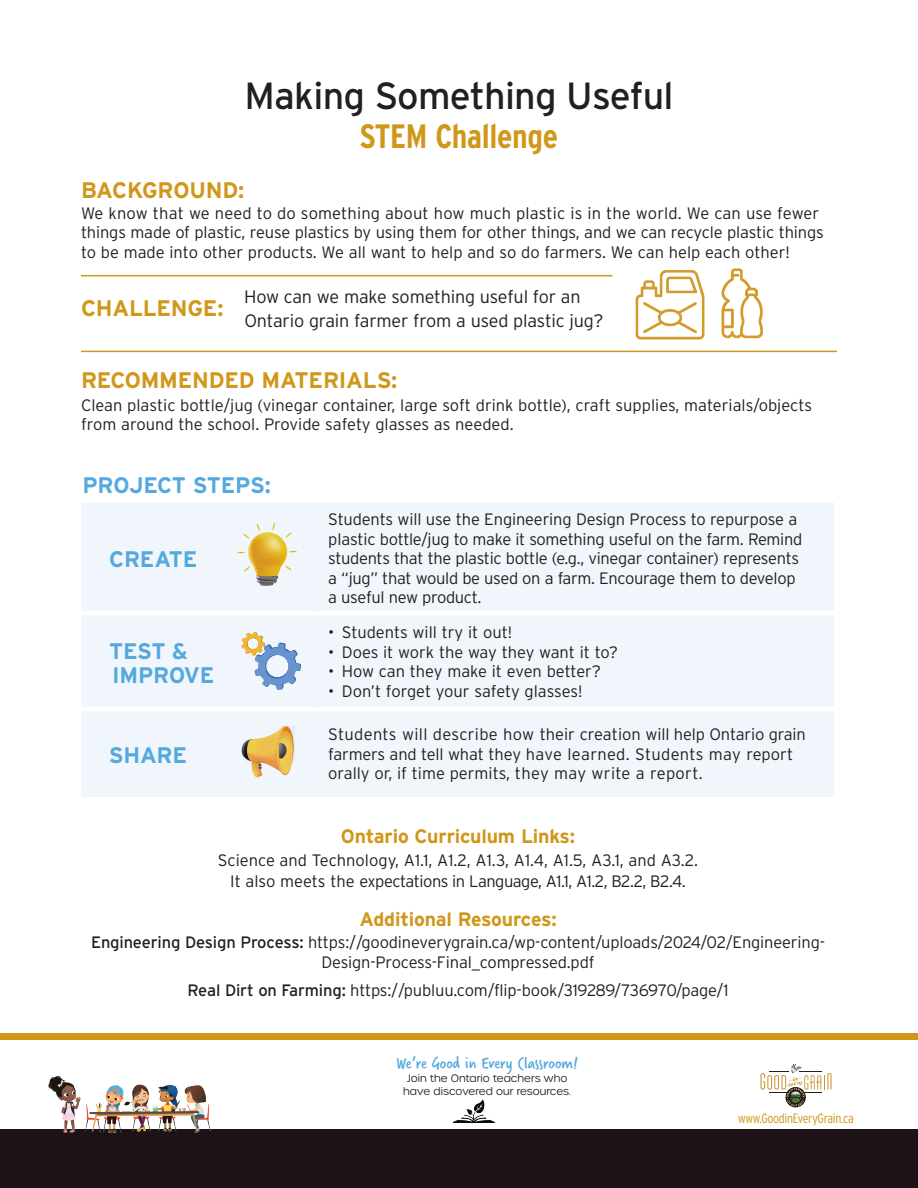
<style>
.page{position:relative;width:918px;height:1188px;background:#fff}
.page>*{position:absolute;margin:0;border:0;box-sizing:border-box;transform-origin:0 0}
.t1{font:37.8px "Interstate";letter-spacing:-.02em;color:#231f20}
.t2{font:700 33.75px "Interstate Condensed";letter-spacing:-.01em;color:#d0971a}
.t3{font:700 22.5px "Interstate";letter-spacing:-.01em;color:#d0971a}
.t4{font:700 22.5px/24px "Interstate";letter-spacing:-.01em;color:#55a9de}
.t5{font:700 19.5px "Interstate";letter-spacing:-.01em;color:#d0971a}
.t6{font:300 18px/24px "Interstate";letter-spacing:-.01em;color:#231f20}
.t7{font:18px "Verveine";color:#55a9de}
.t8{font:300 16.5px/19.5px "Interstate";letter-spacing:-.01em;color:#231f20}
.t9{font:300 13.5px "Interstate Condensed";letter-spacing:-.025em;color:#d0971a}
.t10{font:300 10.5px/13.5px "Urbane Rounded";color:#231f20;text-align:center}
.s1{font-weight:400}
</style>
<div class="page">
<img style="left:721px;top:268px;width:42px;height:71px">
<img style="left:635px;top:270px;width:70px;height:70px">
<div style="left:0;top:1130px;width:918px;height:58px;background:#1c1218"></div>
<svg style="left:760px;top:1064px;width:72px;height:43px"></svg>
<div style="left:789px;top:1091px;width:13px;height:12px;border:1px solid #25130b;border-radius:50%"></div>
<img style="left:45px;top:1076px;width:169px;height:57px">
<div style="left:0;top:1034px;width:918px;height:6px;background:#d0971a"></div>
<img style="left:452px;top:1099px;width:43px;height:24px">
<div style="left:81px;top:503px;width:753px;height:294px;background:#f0f6fb"></div>
<hr style="left:81px;top:611px;width:238px;height:4px;background:#fff">
<hr style="left:319px;top:611px;width:515px;height:4px;background:#fff">
<hr style="left:81px;top:707px;width:238px;height:4px;background:#fff">
<hr style="left:319px;top:707px;width:515px;height:4px;background:#fff">
<svg style="left:237px;top:523px;width:60px;height:63px"></svg>
<svg style="left:241px;top:726px;width:53px;height:52px"></svg>
<svg style="left:241px;top:632px;width:60px;height:58px"></svg>
<hr style="left:81px;top:275px;width:531px;height:1px;background:#d0971a">
<hr style="left:81px;top:351px;width:756px;height:1px;background:#d0971a">
<h1 class="t1" style="left:244px;top:74px;width:431px">Making Something Useful</h1>
<h2 class="t2" style="left:360px;top:118px;width:200px">STEM Challenge</h2>
<h3 class="t3" style="left:81px;top:177px;width:165px">BACKGROUND:</h3>
<p class="t8" style="left:81px;top:203px;width:744px">We know that we need to do something about how much plastic is in the world. We can use fewer things made of plastic, reuse plastics by using them for other things, and we can recycle plastic things to be made into other products. We all want to help and so do farmers. We can help each other!</p>
<h3 class="t3" style="left:81px;top:296px;width:144px">CHALLENGE:</h3>
<p class="t6" style="left:244px;top:284px;width:361px">How can we make something useful for an<br>Ontario grain farmer from a used plastic jug?</p>
<h3 class="t3" style="left:81px;top:368px;width:318px">RECOMMENDED MATERIALS:</h3>
<p class="t8" style="left:81px;top:395px;width:733px">Clean plastic bottle/jug (vinegar container, large soft drink bottle), craft supplies, materials/objects from around the school. Provide safety glasses as needed.</p>
<h3 class="t4" style="left:82px;top:473px;width:190px">PROJECT STEPS:</h3>
<h3 class="t4" style="left:109px;top:547px;width:90px">CREATE</h3>
<h3 class="t4" style="left:109px;top:639px;width:107px">TEST &amp;<br>IMPROVE</h3>
<h3 class="t4" style="left:109px;top:743px;width:80px">SHARE</h3>
<p class="t8" style="left:328px;top:510px;width:476px">Students will use the Engineering Design Process to repurpose a plastic bottle/jug to make it something useful on the farm. Remind students that the plastic bottle (e.g., vinegar container) represents a “jug” that would be used on a farm. Encourage them to develop a useful new product.</p>
<p class="t8" style="left:328px;top:623px;width:185px">• Students will try it out!</p>
<p class="t8" style="left:328px;top:642px;width:291px">• Does it work the way they want it to?</p>
<p class="t8" style="left:328px;top:662px;width:274px">• How can they make it even better?</p>
<p class="t8" style="left:328px;top:681px;width:256px">• Don’t forget your safety glasses!</p>
<p class="t8" style="left:328px;top:724px;width:479px">Students will describe how their creation will help Ontario grain farmers and tell what they have learned. Students may report orally or, if time permits, they may write a report.</p>
<p class="t5" style="left:341px;top:825px;width:236px">Ontario Curriculum Links:</p>
<p class="t8" style="left:218px;top:849px;width:482px;line-height:21px;text-align:center">Science and Technology, A1.1, A1.2, A1.3, A1.4, A1.5, A3.1, and A3.2.<br>It also meets the expectations in Language, A1.1, A1.2, B2.2, B2.4.</p>
<p class="t5" style="left:359px;top:908px;width:199px">Additional Resources:</p>
<p class="t8" style="left:91px;top:932px;width:735px;text-align:center"><span class="s1">Engineering Design Process:</span> https://goodineverygrain.ca/wp-content/uploads/2024/02/Engineering-<br>Design-Process-Final_compressed.pdf</p>
<p class="t8" style="left:187px;top:980px;width:543px"><span class="s1">Real Dirt on Farming:</span> https://publuu.com/flip-book/319289/736970/page/1</p>
<p class="t7" style="left:396px;top:1051px;width:183px">We’re Good in Every Classroom!</p>
<p class="t10" style="left:403px;top:1071px;width:169px">Join the Ontario teachers who have discovered our resources.</p>
<p class="t9" style="left:738px;top:1110px;width:117px">www.GoodinEveryGrain.ca</p>
</div>
